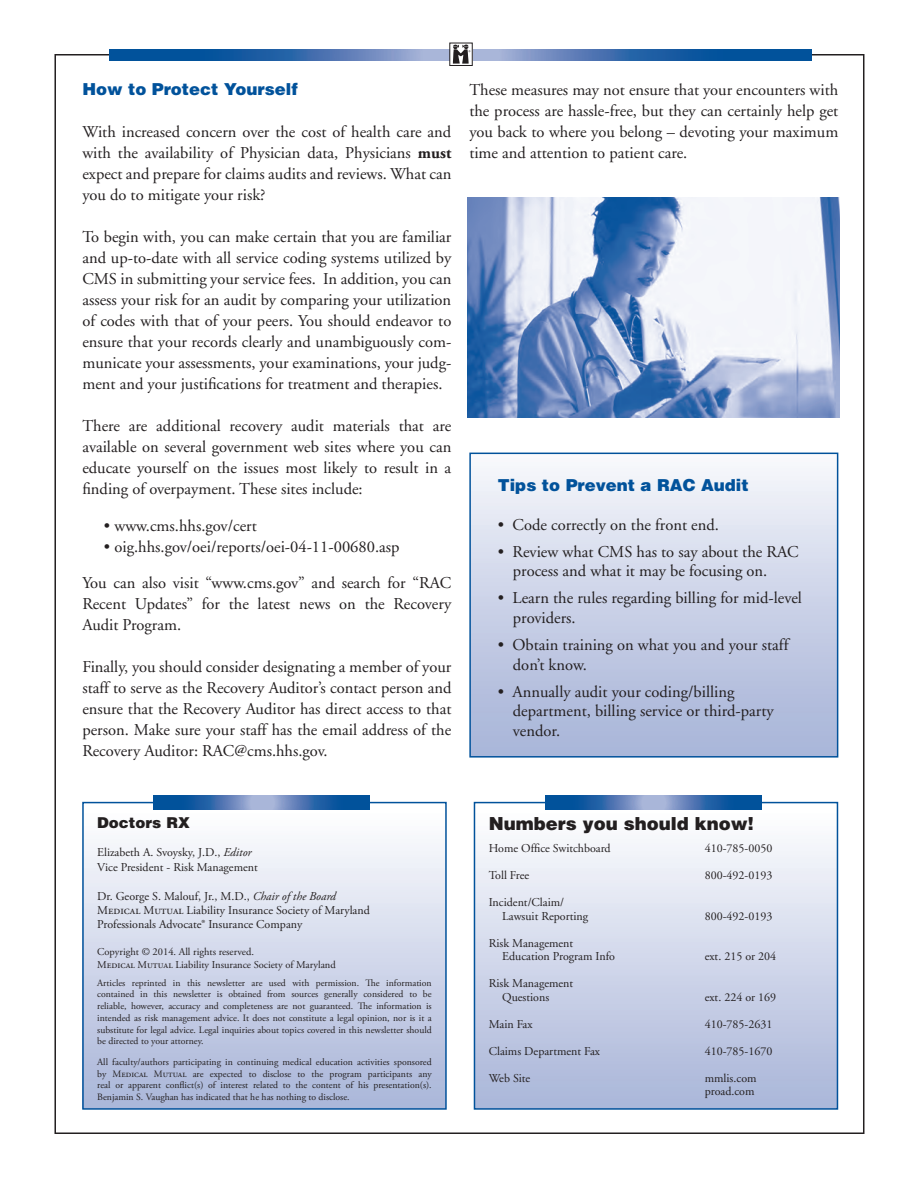
<style>
.page{position:relative;width:918px;height:1188px;background:#fff}
.page>*{position:absolute;margin:0;border:0;box-sizing:border-box;transform-origin:0 0}
.t1{font:900 18px "Helvetica LT Std";color:#231f20}
.t2{font:16.5px/21px "Adobe Garamond";color:#231f20}
.t3{font:900 16.5px "Helvetica LT Std";color:#01529b}
.t4{font:900 15px "Helvetica LT Std";color:#231f20}
.t5{font:12px/13.5px "Adobe Garamond";color:#231f20}
.t6{font:12px/14.4px "Adobe Garamond Pro";color:#231f20}
.t7{font:10.5px/12.6px "Adobe Garamond Pro";color:#231f20}
.t8{font:9.75px/11.7px "Adobe Garamond Pro";color:#231f20;text-align:justify}
.s1{font-weight:700}
.s2{font-style:italic}
</style>
<div class="page">
<svg style="left:110px;top:50px;width:702px;height:11px;background:#3b70ae"></svg>
<div style="left:450px;top:43px;width:22px;height:22px;background:#fff"></div>
<svg style="left:453px;top:45px;width:17px;height:19px"></svg>
<div style="left:449px;top:43px;width:24px;height:23px;border:1px solid #231f20"></div>
<img style="left:468px;top:198px;width:371px;height:219px">
<div style="left:83px;top:803px;width:363px;height:306px;background:linear-gradient(to bottom,#fff,#a8b4d8)"></div>
<div style="left:82px;top:802px;width:365px;height:308px;border:2px solid #01529b"></div>
<svg style="left:154px;top:795px;width:216px;height:15px;background:#3e72af"></svg>
<div style="left:474px;top:803px;width:363px;height:306px;background:linear-gradient(to bottom,#fff,#a8b4d8)"></div>
<div style="left:474px;top:802px;width:364px;height:308px;border:2px solid #01529b"></div>
<svg style="left:545px;top:795px;width:216px;height:15px;background:#3e72af"></svg>
<div style="left:470px;top:453px;width:368px;height:304px;background:linear-gradient(to bottom,#f6f7fb,#a4b1d6)"></div>
<div style="left:469px;top:453px;width:369px;height:305px;border:2px solid #01529b"></div>
<p class="t3" style="left:82px;top:78px;width:217px">How to Protect Yourself</p>
<p class="t2" style="left:82px;top:121px;width:371px;text-align:justify">With increased concern over the cost of health care and with the availability of Physician data, Physicians <span class="s1">must </span>expect and prepare for claims audits and reviews. What can you do to mitigate your risk?</p>
<p class="t2" style="left:82px;top:226px;width:371px;text-align:justify">To begin with, you can make certain that you are familiar and up-to-date with all service coding systems utilized by CMS in submitting your service fees. In addition, you can assess your risk for an audit by comparing your utilization of codes with that of your peers. You should endeavor to ensure that your records clearly and unambiguously com&shy;municate your assessments, your examinations, your judg&shy;ment and your justifications for treatment and therapies.</p>
<p class="t2" style="left:82px;top:415px;width:371px;text-align:justify">There are additional recovery audit materials that are available on several government web sites where you can educate yourself on the issues most likely to result in a finding of overpayment. These sites include:</p>
<p class="t2" style="left:104px;top:516px;width:155px">• www.cms.hhs.gov/cert</p>
<p class="t2" style="left:82px;top:529px;width:371px;line-height:36px;text-indent:22px">• oig.hhs.gov/oei/reports/oei-04-11-00680.asp<br>You can also visit “www.cms.gov” and search for “RAC</p>
<p class="t2" style="left:82px;top:594px;width:371px">Recent Updates” for the latest news on the Recovery<br>Audit Program.</p>
<p class="t2" style="left:82px;top:657px;width:371px;text-align:justify">Finally, you should consider designating a member of your staff to serve as the Recovery Auditor’s contact person and ensure that the Recovery Auditor has direct access to that person. Make sure your staff has the email address of the Recovery Auditor: RAC@cms.hhs.gov.</p>
<p class="t2" style="left:469px;top:79px;width:371px;text-align:justify">These measures may not ensure that your encounters with the process are hassle-free, but they can certainly help get you back to where you belong – devoting your maximum time and attention to patient care.</p>
<p class="t3" style="left:498px;top:474px;width:252px">Tips to Prevent a RAC Audit</p>
<p class="t2" style="left:498px;top:514px;width:223px">• Code correctly on the front end.</p>
<p class="t2" style="left:513px;top:542px;width:287px;line-height:19.5px;text-indent:-15px">• Review what CMS has to say about the RAC process and what it may be focusing on.</p>
<p class="t2" style="left:513px;top:588px;width:291px;line-height:19.8px;text-indent:-15px">• Learn the rules regarding billing for mid-level providers.</p>
<p class="t2" style="left:513px;top:635px;width:277px;line-height:19.8px;text-indent:-15px">• Obtain training on what you and your staff don’t know.</p>
<p class="t2" style="left:513px;top:682px;width:262px;line-height:19.8px;text-indent:-15px">• Annually audit your coding/billing department, billing service or third-party vendor.</p>
<p class="t4" style="left:97px;top:812px;width:94px">Doctors RX</p>
<p class="t6" style="left:97px;top:846px;width:162px">Elizabeth A. Svoysky, J.D., <span class="s2">Editor<br></span>Vice President - Risk Management</p>
<p class="t6" style="left:97px;top:889px;width:274px">Dr. George S. Malouf, Jr., M.D., <span class="s2">Chair of the Board<br></span>Medical Mutual Liability Insurance Society of Maryland<br>Professionals Advocate® Insurance Company</p>
<p class="t7" style="left:97px;top:946px;width:240px">Copyright © 2014. All rights reserved.<br>Medical Mutual Liability Insurance Society of Maryland</p>
<p class="t8" style="left:97px;top:977px;width:336px">Articles reprinted in this newsletter are used with permission. The information contained in this newsletter is obtained from sources generally considered to be reliable, however, accuracy and completeness are not guaranteed. The information is intended as risk management advice. It does not constitute a legal opinion, nor is it a substitute for legal advice. Legal inquiries about topics covered in this newsletter should be directed to your attorney.</p>
<p class="t8" style="left:97px;top:1056px;width:336px">All faculty/authors participating in continuing medical education activities sponsored by Medical Mutual are expected to disclose to the program participants any real or apparent conflict(s) of interest related to the content of his presentation(s).<br>Benjamin S. Vaughan has indicated that he has nothing to disclose.</p>
<p class="t1" style="left:489px;top:812px;width:267px">Numbers you should know!</p>
<p class="t5" style="left:489px;top:842px;width:124px">Home Office Switchboard</p>
<p class="t5" style="left:705px;top:842px;width:69px">410-785-0050</p>
<p class="t5" style="left:489px;top:869px;width:42px">Toll Free</p>
<p class="t5" style="left:705px;top:869px;width:69px">800-492-0193</p>
<p class="t5" style="left:502px;top:896px;width:87px;text-indent:-13px">Incident/Claim/<br>Lawsuit Reporting</p>
<p class="t5" style="left:705px;top:910px;width:69px">800-492-0193</p>
<p class="t5" style="left:502px;top:937px;width:114px;text-indent:-13px">Risk Management<br>Education Program Info</p>
<p class="t5" style="left:502px;top:977px;width:73px;text-indent:-13px">Risk Management<br>Questions</p>
<p class="t5" style="left:705px;top:950px;width:73px">ext. 215 or 204</p>
<p class="t5" style="left:705px;top:991px;width:73px">ext. 224 or 169</p>
<p class="t5" style="left:489px;top:1018px;width:45px">Main Fax</p>
<p class="t5" style="left:705px;top:1018px;width:69px">410-785-2631</p>
<p class="t5" style="left:489px;top:1045px;width:113px">Claims Department Fax</p>
<p class="t5" style="left:705px;top:1045px;width:69px">410-785-1670</p>
<p class="t5" style="left:489px;top:1072px;width:43px">Web Site</p>
<p class="t5" style="left:705px;top:1072px;width:53px">mmlis.com proad.com</p>
</div>
